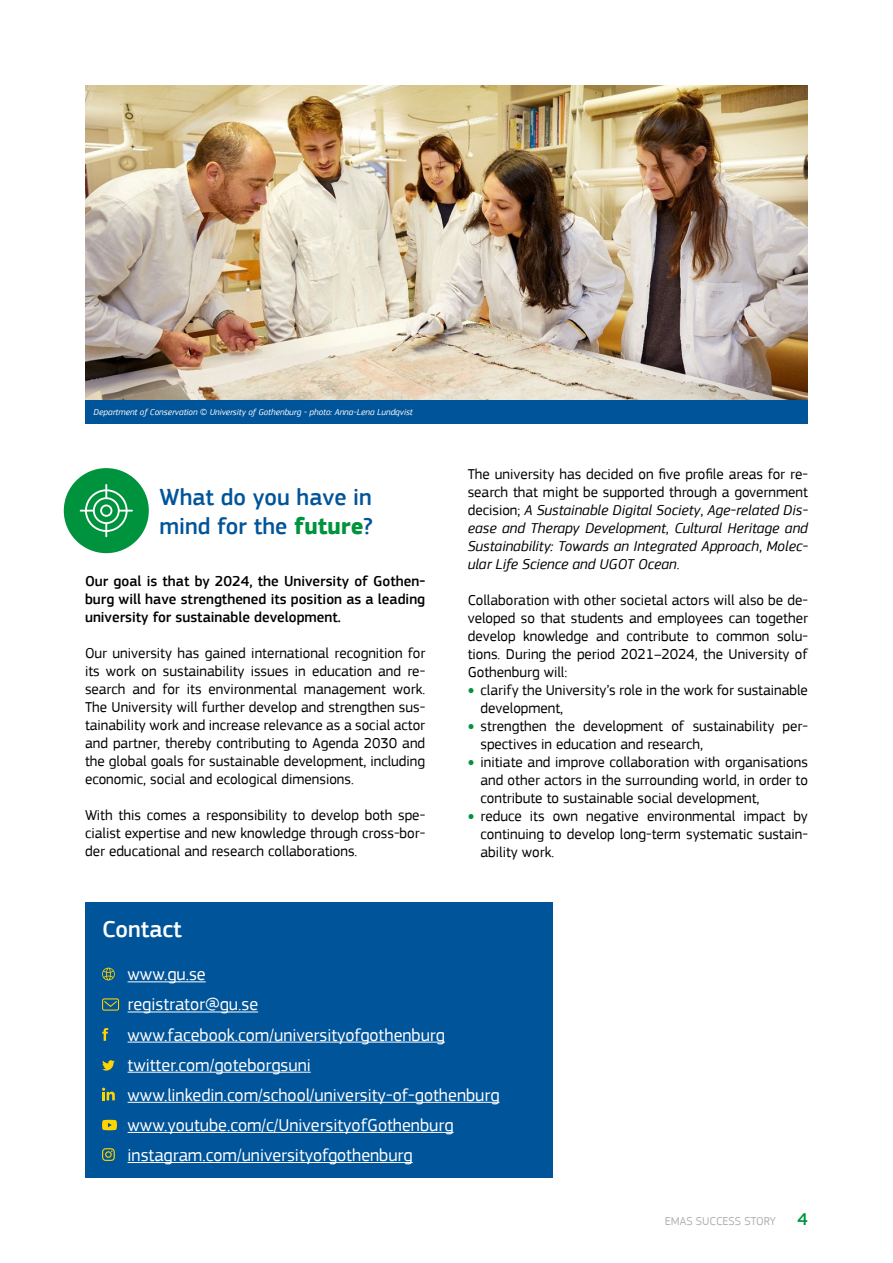
<style>
.page{position:relative;width:893px;height:1263px;background:#fff}
.page>*{position:absolute;margin:0;border:0;box-sizing:border-box;transform-origin:0 0}
.t1{font:500 24px/28.8px "PF Square Sans Pro";color:#005499}
.t2{font:500 24px "PF Square Sans Pro";color:#fff}
.t3{font:18px "PF Square Sans Pro";color:#fff}
.t4{font:15px/18px "PF Square Sans Pro";color:#000;text-align:justify}
.t5{font:italic 15px/18px "PF Square Sans Pro";color:#000;text-align:justify}
.t6{font:500 15px/18px "PF Square Sans Pro";color:#000;text-align:justify}
.t7{font:12px "PF Square Sans Pro";color:#b1b1b1}
.t8{font:italic 9px "PF Square Sans Pro";color:#fff}
.s1{font-weight:700;color:#00933e}
.s2{font-style:normal}
.s3{font-weight:900;color:#00933e}
.s4{font-weight:500;font-size:18px;color:#00933e}
</style>
<div class="page">
<div style="left:64px;top:468px;width:85px;height:85px;background:#00933e;border-radius:50%"></div>
<svg style="left:80px;top:484px;width:53px;height:53px"></svg>
<div style="left:85px;top:902px;width:468px;height:276px;background:#005499"></div>
<hr style="left:128px;top:981px;width:78px;height:1px;background:#fff">
<hr style="left:128px;top:1011px;width:130px;height:1px;background:#fff">
<hr style="left:128px;top:1042px;width:317px;height:1px;background:#fff">
<hr style="left:128px;top:1072px;width:183px;height:1px;background:#fff">
<hr style="left:128px;top:1102px;width:372px;height:1px;background:#fff">
<hr style="left:128px;top:1132px;width:326px;height:1px;background:#fff">
<hr style="left:128px;top:1162px;width:285px;height:1px;background:#fff">
<svg style="left:102px;top:968px;width:13px;height:12px"></svg>
<svg style="left:102px;top:998px;width:17px;height:12px"></svg>
<svg style="left:102px;top:1028px;width:6px;height:13px"></svg>
<svg style="left:102px;top:1148px;width:13px;height:13px"></svg>
<svg style="left:102px;top:1088px;width:13px;height:12px"></svg>
<svg style="left:102px;top:1060px;width:13px;height:10px"></svg>
<svg style="left:102px;top:1120px;width:15px;height:10px"></svg>
<img style="left:85px;top:85px;width:723px;height:315px">
<div style="left:85px;top:400px;width:723px;height:23px;background:#005499"></div>
<p class="t8" style="left:94px;top:407px;width:321px">Department of Conservation © University of Gothenburg - photo: Anna-Lena Lundqvist</p>
<p class="t1" style="left:159px;top:483px;width:215px">What do you have in mind for the <span class="s1">future</span>?</p>
<p class="t6" style="left:85px;top:572px;width:342px">Our goal is that by 2024, the University of Gothen&shy;burg will have strengthened its position as a leading university for sustainable development.</p>
<p class="t4" style="left:85px;top:644px;width:342px">Our university has gained international recognition for its work on sustainability issues in education and re&shy;search and for its environmental management work.<br>The University will further develop and strengthen sus&shy;tainability work and increase relevance as a social actor and partner, thereby contributing to Agenda 2030 and the global goals for sustainable development, including economic, social and ecological dimensions.</p>
<p class="t4" style="left:85px;top:806px;width:342px">With this comes a responsibility to develop both spe&shy;cialist expertise and new knowledge through cross-bor&shy;der educational and research collaborations.</p>
<p class="t5" style="left:468px;top:465px;width:342px"><span class="s2">The university has decided on five profile areas for re&shy;search that might be supported through a government decision;</span> A Sustainable Digital Society<span class="s2">,</span> Age-related Dis&shy;ease and Therapy Development<span class="s2">,</span> Cultural Heritage and Sustainability: Towards an Integrated Approach<span class="s2">,</span> Molec&shy;ular Life Science and UGOT Ocean<span class="s2">.</span></p>
<p class="t4" style="left:468px;top:591px;width:342px">Collaboration with other societal actors will also be de&shy;veloped so that students and employees can together develop knowledge and contribute to common solu&shy;tions. During the period 2021–2024, the University of Gothenburg will:</p>
<p class="t4" style="left:480px;top:681px;width:329px;text-indent:-13px"><span class="s3">•</span> clarify the University’s role in the work for sustainable development,</p>
<p class="t4" style="left:480px;top:717px;width:329px;text-indent:-13px"><span class="s3">•</span> strengthen the development of sustainability per&shy;spectives in education and research,</p>
<p class="t4" style="left:480px;top:753px;width:329px;text-indent:-13px"><span class="s3">•</span> initiate and improve collaboration with organisations and other actors in the surrounding world, in order to contribute to sustainable social development,</p>
<p class="t4" style="left:480px;top:807px;width:329px;text-indent:-13px"><span class="s3">•</span> reduce its own negative environmental impact by continuing to develop long-term systematic sustain&shy;ability work.</p>
<p class="t2" style="left:102px;top:915px;width:81px">Contact</p>
<p class="t3" style="left:128px;top:964px;width:80px">www.gu.se</p>
<p class="t3" style="left:128px;top:994px;width:132px">registrator@gu.se</p>
<p class="t3" style="left:128px;top:1024px;width:319px">www.facebook.com/universityofgothenburg</p>
<p class="t3" style="left:128px;top:1054px;width:185px">twitter.com/goteborgsuni</p>
<p class="t3" style="left:128px;top:1084px;width:373px">www.linkedin.com/school/university-of-gothenburg</p>
<p class="t3" style="left:128px;top:1114px;width:327px">www.youtube.com/c/UniversityofGothenburg</p>
<p class="t3" style="left:128px;top:1144px;width:287px">instagram.com/universityofgothenburg</p>
<p class="t7" style="left:665px;top:1214px;width:145px">EMAS SUCCESS STORY <span class="s4">4</span></p>
</div>
